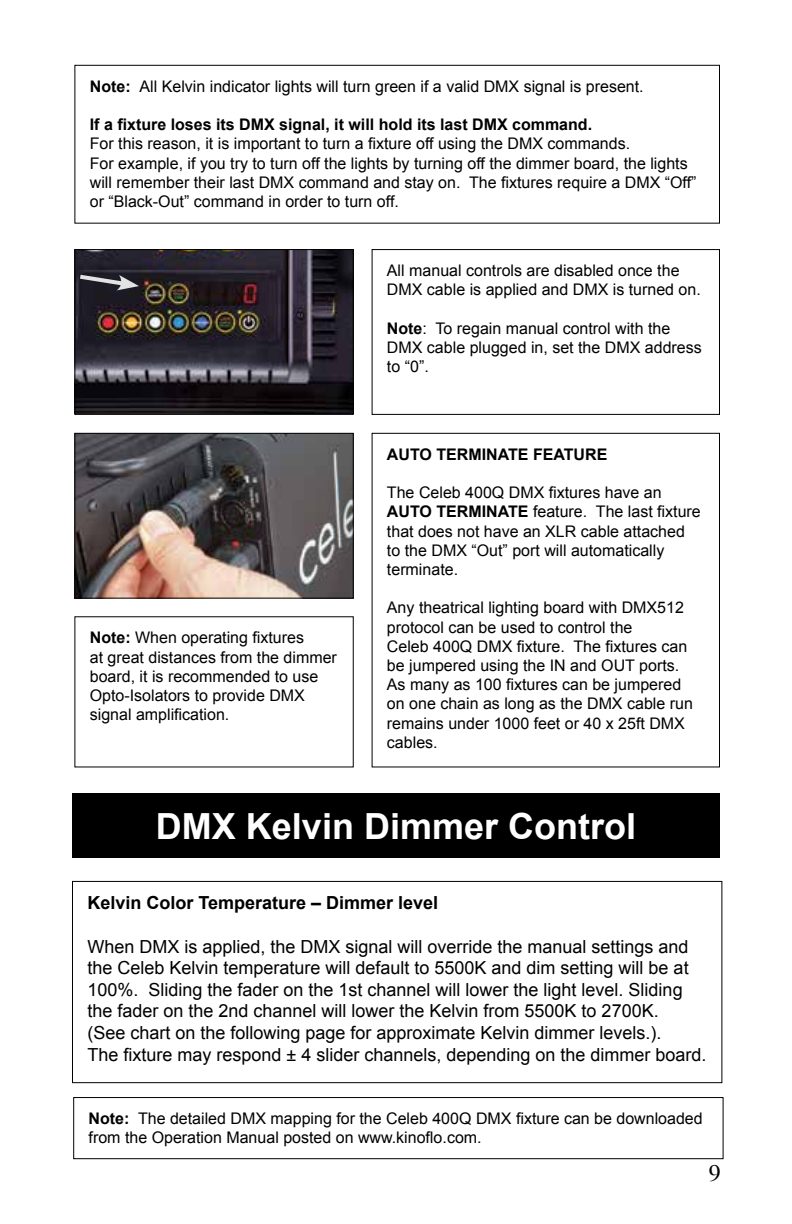
<style>
.page{position:relative;width:792px;height:1224px;background:#fff}
.page>*{position:absolute;margin:0;border:0;box-sizing:border-box;transform-origin:0 0}
.t1{font:700 36px "Arial";color:#fff}
.t2{font:24px "Times";color:#000}
.t3{font:18px/21.6px "Arial";color:#000}
.t4{font:700 18px "Arial";color:#000}
.t5{font:16px/19.2px "Arial";color:#000}
.t6{font:700 16px "Arial";color:#000}
.s1{font-weight:700}
</style>
<div class="page">
<div style="left:372px;top:433px;width:348px;height:334px;border:1px solid #000"></div>
<div style="left:72px;top:881px;width:650px;height:202px;border:1px solid #000"></div>
<img style="left:76px;top:435px;width:276px;height:162px">
<div style="left:74px;top:433px;width:280px;height:166px;border:1px solid #000"></div>
<div style="left:372px;top:249px;width:348px;height:166px;border:1px solid #000"></div>
<img style="left:76px;top:251px;width:276px;height:162px">
<div style="left:74px;top:249px;width:280px;height:166px;border:1px solid #000"></div>
<svg style="left:76px;top:272px;width:63px;height:18px"></svg>
<div style="left:72px;top:793px;width:648px;height:65px;background:#000"></div>
<div style="left:73px;top:1097px;width:651px;height:62px;border:1px solid #000"></div>
<div style="left:74px;top:65px;width:646px;height:159px;border:1px solid #000"></div>
<p class="t5" style="left:90px;top:77px;width:555px"><span class="s1">Note:</span> All Kelvin indicator lights will turn green if a valid DMX signal is present.</p>
<p class="t6" style="left:90px;top:114px;width:504px">If a fixture loses its DMX signal, it will hold its last DMX command.</p>
<p class="t5" style="left:90px;top:134px;width:608px">For this reason, it is important to turn a fixture off using the DMX commands.<br>For example, if you try to turn off the lights by turning off the dimmer board, the lights will remember their last DMX command and stay on. The fixtures require a DMX “Off” or “Black-Out” command in order to turn off.</p>
<p class="t5" style="left:90px;top:628px;width:249px"><span class="s1">Note:</span> When operating fixtures<br>at great distances from the dimmer board, it is recommended to use<br>Opto-Isolators to provide DMX signal amplification.</p>
<p class="t5" style="left:387px;top:261px;width:315px">All manual controls are disabled once the<br>DMX cable is applied and DMX is turned on.</p>
<p class="t5" style="left:387px;top:319px;width:316px"><span class="s1">Note</span>: To regain manual control with the<br>DMX cable plugged in, set the DMX address to “0”.</p>
<p class="t6" style="left:387px;top:444px;width:222px">AUTO TERMINATE FEATURE</p>
<p class="t5" style="left:387px;top:483px;width:315px">The Celeb 400Q DMX fixtures have an <span class="s1">AUTO TERMINATE</span> feature. The last fixture that does not have an XLR cable attached to the DMX “Out” port will automatically terminate.</p>
<p class="t5" style="left:387px;top:598px;width:307px">Any theatrical lighting board with DMX512 protocol can be used to control the<br>Celeb 400Q DMX fixture. The fixtures can be jumpered using the IN and OUT ports.<br>As many as 100 fixtures can be jumpered on one chain as long as the DMX cable run remains under 1000 feet or 40 x 25ft DMX cables.</p>
<h1 class="t1" style="left:156px;top:803px;width:482px">DMX Kelvin Dimmer Control</h1>
<p class="t4" style="left:87px;top:891px;width:352px">Kelvin Color Temperature – Dimmer level</p>
<p class="t3" style="left:87px;top:936px;width:621px">When DMX is applied, the DMX signal will override the manual settings and the Celeb Kelvin temperature will default to 5500K and dim setting will be at 100%. Sliding the fader on the 1st channel will lower the light level. Sliding the fader on the 2nd channel will lower the Kelvin from 5500K to 2700K.<br>(See chart on the following page for approximate Kelvin dimmer levels.).<br>The fixture may respond ± 4 slider channels, depending on the dimmer board.</p>
<p class="t5" style="left:89px;top:1109px;width:616px"><span class="s1">Note:</span> The detailed DMX mapping for the Celeb 400Q DMX fixture can be downloaded from the Operation Manual posted on www.kinoflo.com.</p>
<h2 class="t2" style="left:709px;top:1160px;width:13px">9</h2>
</div>
